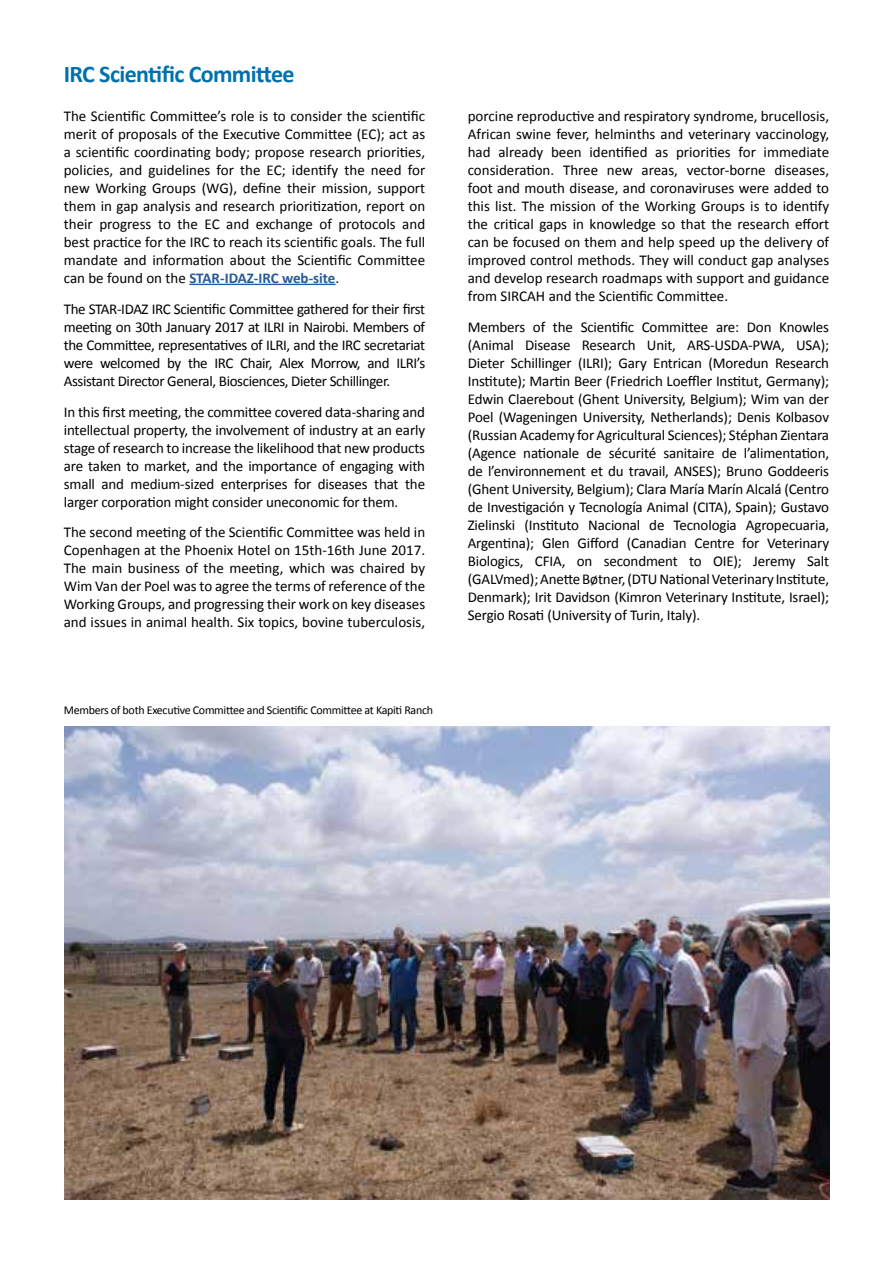
<style>
.page{position:relative;width:893px;height:1263px;background:#fff}
.page>*{position:absolute;margin:0;border:0;box-sizing:border-box;transform-origin:0 0}
.t1{font:700 24px "Calibri";letter-spacing:-.025em;color:#0071ac}
.t2{font:15px/18px "Calibri";letter-spacing:-.01em;color:#000;text-align:justify}
.t3{font:12px "Calibri";letter-spacing:-.025em;color:#000}
.s1{font-weight:700;color:#275b9b}
</style>
<div class="page">
<hr style="left:189px;top:284px;width:147px;height:1px;background:#275b9b">
<img style="left:64px;top:726px;width:765px;height:473px">
<h1 class="t1" style="left:64px;top:58px;width:232px">IRC Scientific Committee</h1>
<p class="t2" style="left:64px;top:107px;width:363px">The Scientific Committee’s role is to consider the scientific merit of proposals of the Executive Committee (EC); act as a scientific coordinating body; propose research priorities, policies, and guidelines for the EC; identify the need for new Working Groups (WG), define their mission, support them in gap analysis and research prioritization, report on their progress to the EC and exchange of protocols and best practice for the IRC to reach its scientific goals. The full mandate and information about the Scientific Committee can be found on the <span class="s1">STAR-IDAZ-IRC web-site</span>.</p>
<p class="t2" style="left:64px;top:300px;width:363px">The STAR-IDAZ IRC Scientific Committee gathered for their first meeting on 30th January 2017 at ILRI in Nairobi. Members of the Committee, representatives of ILRI, and the IRC secretariat were welcomed by the IRC Chair, Alex Morrow, and ILRI’s Assistant Director General, Biosciences, Dieter Schillinger.</p>
<p class="t2" style="left:64px;top:403px;width:363px">In this first meeting, the committee covered data-sharing and intellectual property, the involvement of industry at an early stage of research to increase the likelihood that new products are taken to market, and the importance of engaging with small and medium-sized enterprises for diseases that the larger corporation might consider uneconomic for them.</p>
<p class="t2" style="left:64px;top:523px;width:363px">The second meeting of the Scientific Committee was held in Copenhagen at the Phoenix Hotel on 15th-16th June 2017.<br>The main business of the meeting, which was chaired by Wim Van der Poel was to agree the terms of reference of the Working Groups, and progressing their work on key diseases and issues in animal health. Six topics, bovine tuberculosis,</p>
<p class="t3" style="left:64px;top:702px;width:371px">Members of both Executive Committee and Scientific Committee at Kapiti Ranch</p>
<p class="t2" style="left:468px;top:107px;width:363px">porcine reproductive and respiratory syndrome, brucellosis, African swine fever, helminths and veterinary vaccinology, had already been identified as priorities for immediate consideration. Three new areas, vector-borne diseases, foot and mouth disease, and coronaviruses were added to this list. The mission of the Working Groups is to identify the critical gaps in knowledge so that the research effort can be focused on them and help speed up the delivery of improved control methods. They will conduct gap analyses and develop research roadmaps with support and guidance from SIRCAH and the Scientific Committee.</p>
<p class="t2" style="left:468px;top:318px;width:363px">Members of the Scientific Committee are: Don Knowles (Animal Disease Research Unit, ARS-USDA-PWA, USA); Dieter Schillinger (ILRI); Gary Entrican (Moredun Research Institute); Martin Beer (Friedrich Loeffler Institut, Germany); Edwin Claerebout (Ghent University, Belgium); Wim van der Poel (Wageningen University, Netherlands); Denis Kolbasov (Russian Academy for Agricultural Sciences); Stéphan Zientara (Agence nationale de sécurité sanitaire de l’alimentation, de l’environnement et du travail, ANSES); Bruno Goddeeris (Ghent University, Belgium); Clara María Marín Alcalá (Centro de Investigación y Tecnología Animal (CITA), Spain); Gustavo Zielinski (Instituto Nacional de Tecnologia Agropecuaria, Argentina); Glen Gifford (Canadian Centre for Veterinary Biologics, CFIA, on secondment to OIE); Jeremy Salt (GALVmed); Anette Bøtner, (DTU National Veterinary Institute, Denmark); Irit Davidson (Kimron Veterinary Institute, Israel); Sergio Rosati (University of Turin, Italy).</p>
</div>
